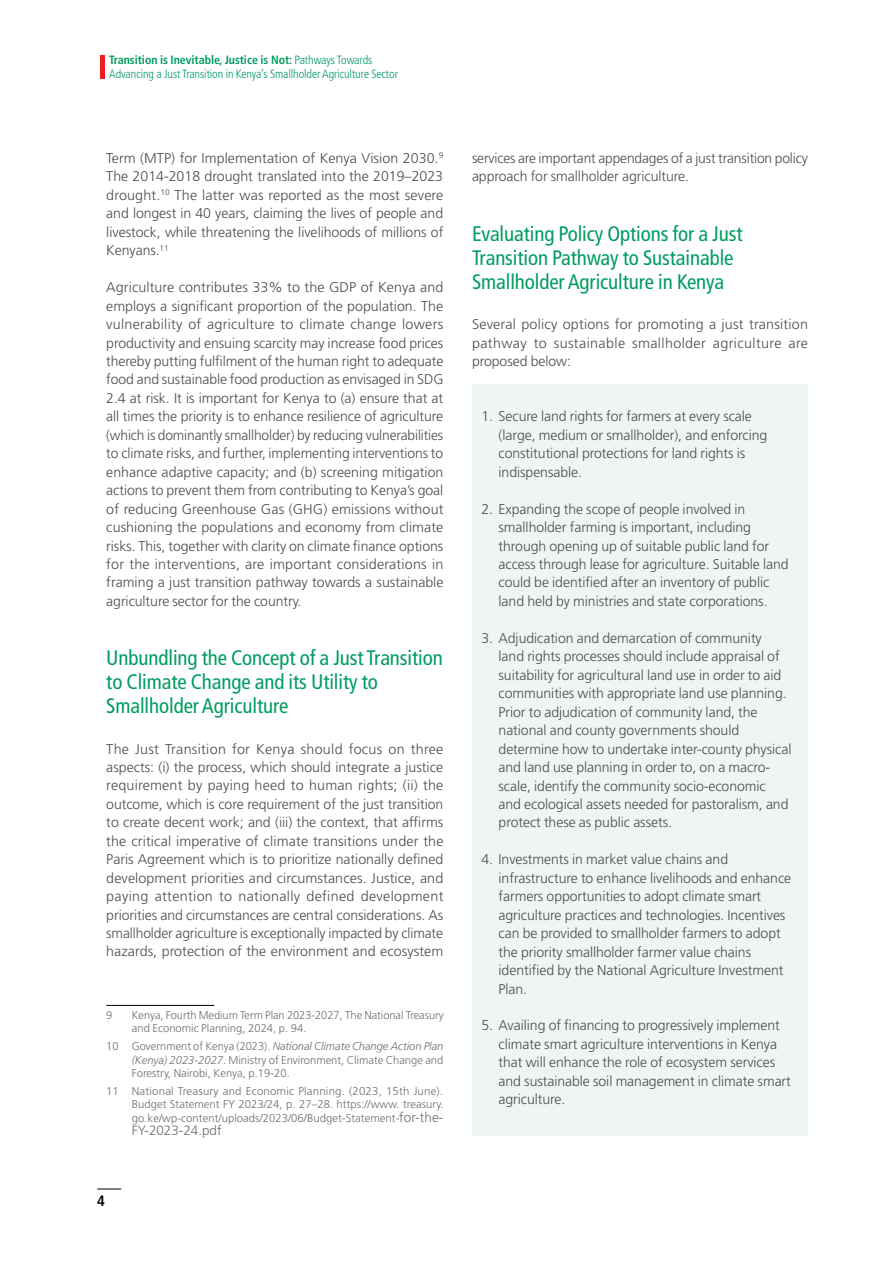
<style>
.page{position:relative;width:893px;height:1263px;background:#fff}
.page>*{position:absolute;margin:0;border:0;box-sizing:border-box;transform-origin:0 0}
.t1{font:condensed 21px/24.2px "Frutiger LT Std";letter-spacing:-.005em;color:#009c61}
.t2{font:700 condensed 15px "Frutiger LT Std";color:#000}
.t3{font:300 14.1px/18.5px "Frutiger LT Std";letter-spacing:-.005em;color:#4d4d4f}
.t4{font:300 13.5px "Frutiger LT Std";color:#6d6e71}
.t5{font:300 condensed 12px/14.4px "Frutiger LT Std";letter-spacing:-.005em;color:#009c61}
.t6{font:300 11.25px/13.5px "Frutiger LT Std";color:#6d6e71;text-align:justify}
.s1{font-weight:700}
.s2{font-style:italic}
.s3{font-size:13.5px}
</style>
<div class="page">
<hr style="left:106px;top:1005px;width:108px;height:1px;background:#000">
<div style="left:472px;top:384px;width:336px;height:751px;background:#eff6f2"></div>
<svg style="left:97px;top:1188px;width:24px;height:1px"></svg>
<hr style="left:100px;top:55px;width:4px;height:24px;background:#ed1d24">
<p class="t5" style="left:109px;top:53px;width:290px"><span class="s1">Transition is Inevitable, Justice is Not:</span> Pathways Towards<br>Advancing a Just Transition in Kenya’s Smallholder Agriculture Sector</p>
<p class="t3" style="left:106px;top:149px;width:339px;text-align:justify">Term (MTP) for Implementation of Kenya Vision 2030.<sup>9<br></sup>The 2014-2018 drought translated into the 2019–2023 drought.<sup>10</sup> The latter was reported as the most severe and longest in 40 years, claiming the lives of people and livestock, while threatening the livelihoods of millions of Kenyans.<sup>11</sup></p>
<p class="t3" style="left:106px;top:278px;width:339px;text-align:justify">Agriculture contributes 33% to the GDP of Kenya and employs a significant proportion of the population. The vulnerability of agriculture to climate change lowers productivity and ensuing scarcity may increase food prices thereby putting fulfilment of the human right to adequate food and sustainable food production as envisaged in SDG 2.4 at risk. It is important for Kenya to (a) ensure that at all times the priority is to enhance resilience of agriculture (which is dominantly smallholder) by reducing vulnerabilities to climate risks, and further, implementing interventions to enhance adaptive capacity; and (b) screening mitigation actions to prevent them from contributing to Kenya’s goal of reducing Greenhouse Gas (GHG) emissions without cushioning the populations and economy from climate risks. This, together with clarity on climate finance options for the interventions, are important considerations in framing a just transition pathway towards a sustainable agriculture sector for the country.</p>
<h1 class="t1" style="left:106px;top:646px;width:338px">Unbundling the Concept of a Just Transition to Climate Change and its Utility to<br>Smallholder Agriculture</h1>
<p class="t3" style="left:106px;top:740px;width:339px;text-align:justify">The Just Transition for Kenya should focus on three aspects: (i) the process, which should integrate a justice requirement by paying heed to human rights; (ii) the outcome, which is core requirement of the just transition to create decent work; and (iii) the context, that affirms the critical imperative of climate transitions under the Paris Agreement which is to prioritize nationally defined development priorities and circumstances. Justice, and paying attention to nationally defined development priorities and circumstances are central considerations. As smallholder agriculture is exceptionally impacted by climate hazards, protection of the environment and ecosystem</p>
<p class="t6" style="left:106px;top:1008px;width:8px">9</p>
<p class="t6" style="left:132px;top:1008px;width:313px">Kenya, Fourth Medium Term Plan 2023-2027, The National Treasury and Economic Planning, 2024, p. 94.</p>
<p class="t6" style="left:132px;top:1040px;width:313px;text-indent:-26px">10 Government of Kenya (2023). <span class="s2">National Climate Change Action Plan (Kenya) 2023-2027</span>. Ministry of Environment, Climate Change and Forestry, Nairobi, Kenya, p.19-20.</p>
<p class="t6" style="left:132px;top:1084px;width:313px;text-indent:-26px">11 National Treasury and Economic Planning. (2023, 15th June).<br>Budget Statement FY 2023/24, p. 27–28. https://www. treasury. go.ke/wp-content/uploads/2023/06/Budget-Statement-<span class="s3">for-the-</span></p>
<p class="t4" style="left:132px;top:1123px;width:91px">FY-2023-24.pdf</p>
<p class="t2" style="left:97px;top:1192px;width:9px">4</p>
<p class="t3" style="left:472px;top:149px;width:337px">services are important appendages of a just transition policy approach for smallholder agriculture.</p>
<h1 class="t1" style="left:472px;top:221px;width:272px">Evaluating Policy Options for a Just<br>Transition Pathway to Sustainable<br>Smallholder Agriculture in Kenya</h1>
<p class="t3" style="left:472px;top:315px;width:338px;text-align:justify">Several policy options for promoting a just transition pathway to sustainable smallholder agriculture are proposed below:</p>
<p class="t3" style="left:499px;top:407px;width:270px;text-indent:-17px">1. Secure land rights for farmers at every scale (large, medium or smallholder), and enforcing constitutional protections for land rights is indispensable.</p>
<p class="t3" style="left:499px;top:500px;width:292px;text-indent:-17px">2. Expanding the scope of people involved in smallholder farming is important, including through opening up of suitable public land for access through lease for agriculture. Suitable land could be identified after an inventory of public land held by ministries and state corporations.</p>
<p class="t3" style="left:499px;top:629px;width:294px;text-indent:-17px">3. Adjudication and demarcation of community<br>land rights processes should include appraisal of suitability for agricultural land use in order to aid communities with appropriate land use planning.<br>Prior to adjudication of community land, the national and county governments should determine how to undertake inter-county physical and land use planning in order to, on a macro&shy;scale, identify the community socio-economic and ecological assets needed for pastoralism, and protect these as public assets.</p>
<p class="t3" style="left:499px;top:850px;width:294px;text-indent:-17px">4. Investments in market value chains and infrastructure to enhance livelihoods and enhance farmers opportunities to adopt climate smart agriculture practices and technologies. Incentives can be provided to smallholder farmers to adopt the priority smallholder farmer value chains identified by the National Agriculture Investment Plan.</p>
<p class="t3" style="left:499px;top:1016px;width:294px;text-indent:-17px">5. Availing of financing to progressively implement climate smart agriculture interventions in Kenya that will enhance the role of ecosystem services and sustainable soil management in climate smart agriculture.</p>
</div>
